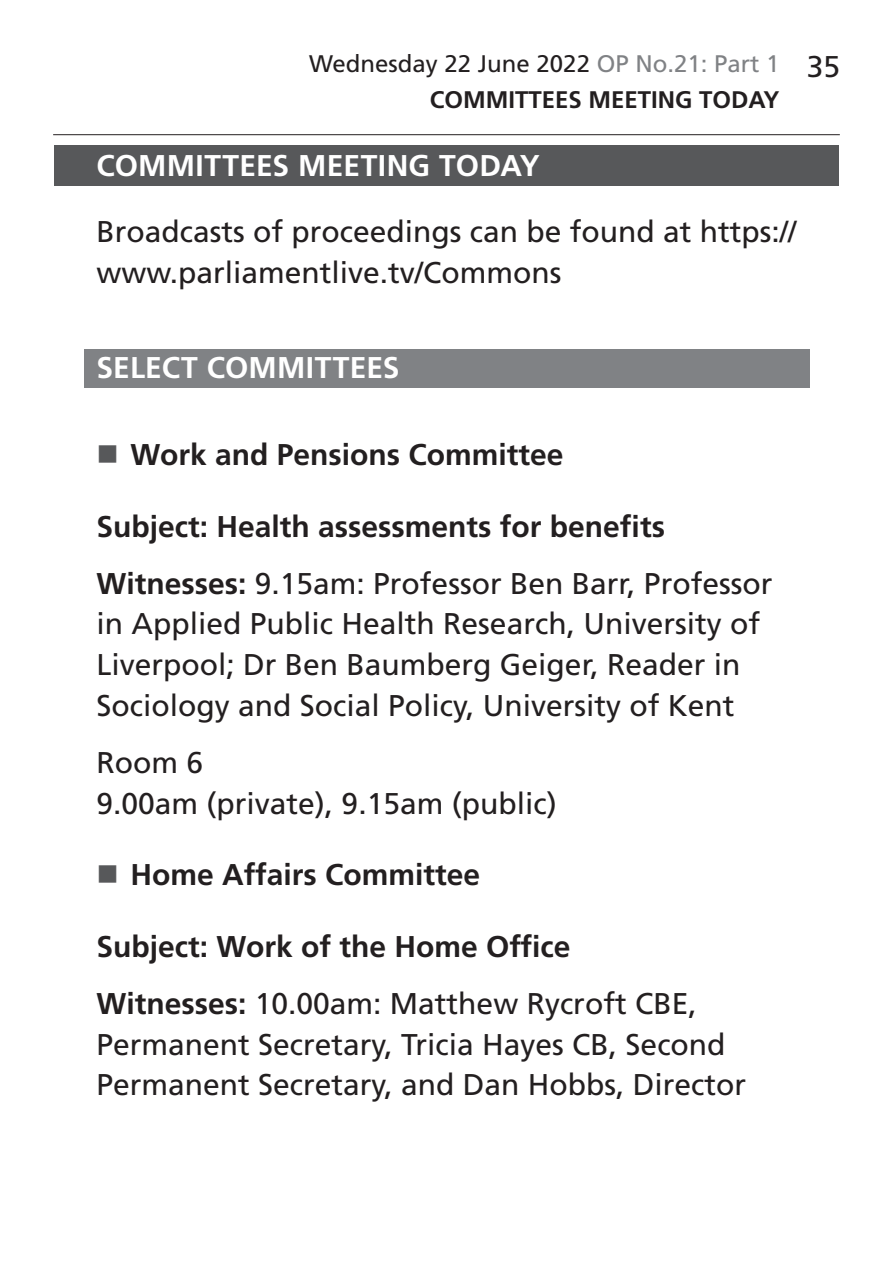
<style>
.page{position:relative;width:893px;height:1263px;background:#fff}
.page>*{position:absolute;margin:0;border:0;box-sizing:border-box;transform-origin:0 0}
.t1{font:30px/41px "Frutiger LT Std";color:#231f20}
.BoldTimingHeading{font:700 30px "Frutiger LT Std";color:#231f20}
.Heading1Grey{font:700 30px "Frutiger LT Std";letter-spacing:.01em;color:#fff}
.Heading2Grey{font:700 30px "Frutiger LT Std";letter-spacing:.01em;color:#fff}
.t2{font:24px/35.5px "Frutiger LT Std";color:#231f20}
.t3{font:700 24px "Frutiger LT Std";color:#231f20}
.s1{color:#808285}
.s2{font-weight:700}
</style>
<div class="page">
<hr style="left:53px;top:134px;width:787px;height:1px;background:#231f20">
<div style="left:54px;top:146px;width:785px;height:40px;background:#57585a"></div>
<div style="left:84px;top:349px;width:725px;height:39px;background:#808285"></div>
<p class="t2" style="left:430px;top:46px;width:351px;text-indent:-120px">Wednesday 22 June 2022 <span class="s1">OP No.21: Part 1<br></span><span class="s2">Committees</span></p>
<p class="t3" style="left:588px;top:85px;width:37px">Meeting</p>
<p class="t3" style="left:699px;top:85px;width:49px">Today</p>
<p class="t1" style="left:807px;top:46px;width:35px">35</p>
<p class="Heading1Grey" style="left:97px;top:148px;width:445px">COMMITTEES MEETING TODAY</p>
<p class="t1" style="left:97px;top:211px;width:701px">Broadcasts of proceedings can be found at https:// www.parliamentlive.tv/Commons</p>
<p class="Heading2Grey" style="left:97px;top:350px;width:305px">SELECT COMMITTEES</p>
<p class="BoldTimingHeading" style="left:131px;top:437px;width:434px">Work and Pensions Committee</p>
<p class="BoldTimingHeading" style="left:97px;top:509px;width:570px">Subject: Health assessments for benefits</p>
<p class="t1" style="left:97px;top:563px;width:677px"><span class="s2">Witnesses:</span> 9.15am: Professor Ben Barr, Professor in Applied Public Health Research, University of Liverpool; Dr Ben Baumberg Geiger, Reader in Sociology and Social Policy, University of Kent</p>
<p class="t1" style="left:97px;top:742px;width:462px">Room 6<br>9.00am (private), 9.15am (public)</p>
<p class="BoldTimingHeading" style="left:131px;top:857px;width:351px">Home Affairs Committee</p>
<p class="BoldTimingHeading" style="left:97px;top:929px;width:476px">Subject: Work of the Home Office</p>
<p class="t1" style="left:97px;top:983px;width:651px"><span class="s2">Witnesses:</span> 10.00am: Matthew Rycroft CBE,<br>Permanent Secretary, Tricia Hayes CB, Second<br>Permanent Secretary, and Dan Hobbs, Director</p>
</div>
